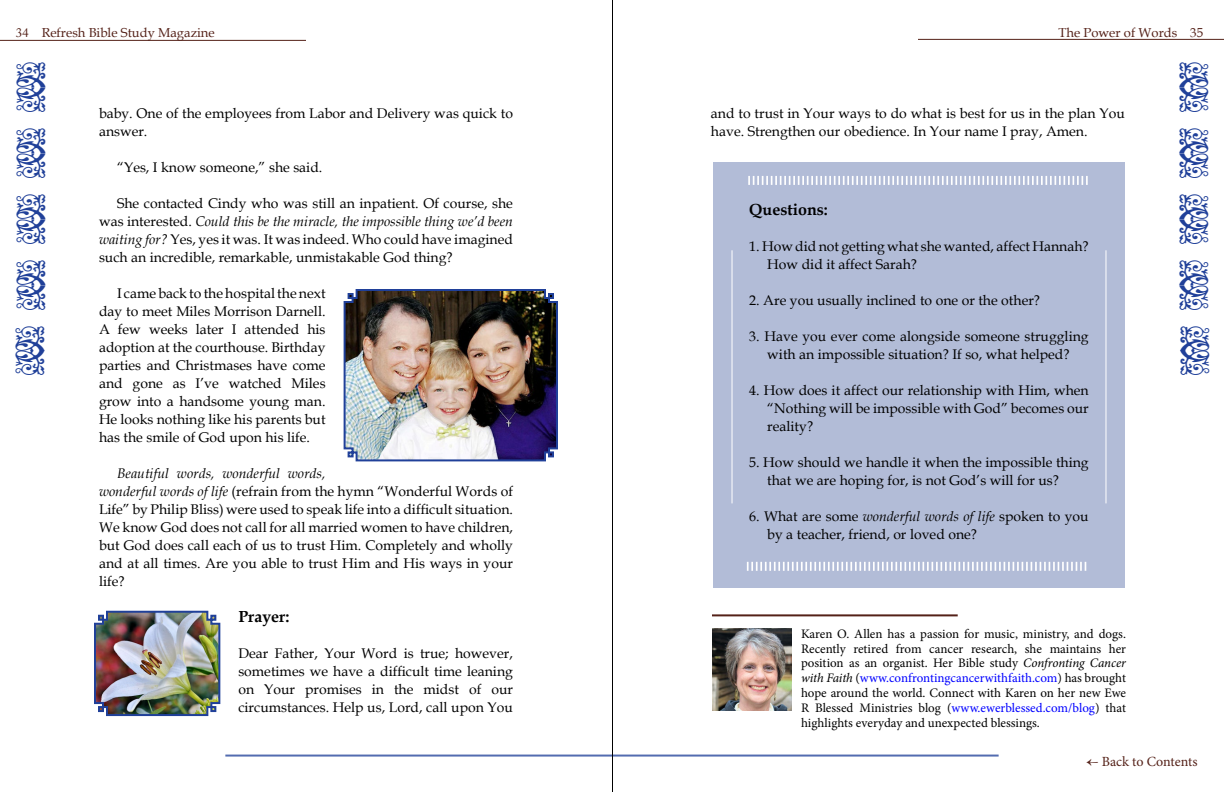
<style>
.page{position:relative;width:1224px;height:792px;background:#fff}
.page>*{position:absolute;margin:0;border:0;box-sizing:border-box;transform-origin:0 0}
.t1{font:29px "Adobe Caslon Pro";color:#204099;scale:.85 1}
.t2{font:700 16px "Book Antiqua";color:#000}
.t3{font:14px/18px "Book Antiqua";color:#000}
.t4{font:14px "Minion Pro";letter-spacing:-.005em;color:#542118}
.t5{font:13px/15px "Minion Pro";color:#000;text-align:justify}
.t6{font:13px "Book Antiqua";color:#542118}
.s1{font-family:"Adobe Caslon Pro"}
.s2{font-style:italic}
.s3{color:#00f}
</style>
<div class="page">
<hr style="left:918px;top:39px;width:306px;height:1px;background:#542118">
<hr style="left:0;top:40px;width:306px;height:1px;background:#542118">
<div style="left:713px;top:162px;width:412px;height:426px;background:#b2bcd7"></div>
<img style="left:343px;top:289px;width:215px;height:173px">
<img style="left:94px;top:610px;width:127px;height:107px">
<hr style="left:225px;top:755px;width:774px;height:2px;background:#536cb0">
<hr style="left:612px;top:0;width:1px;height:792px;background:#000">
<hr style="left:712px;top:614px;width:246px;height:2px;background:#542118">
<img style="left:712px;top:628px;width:80px;height:82px">
<svg style="left:748px;top:176px;width:340px;height:9px"></svg>
<svg style="left:747px;top:562px;width:339px;height:9px"></svg>
<hr style="left:732px;top:250px;width:1px;height:253px;background:#fff">
<hr style="left:1105px;top:250px;width:1px;height:253px;background:#fff">
<p class="t6" style="left:16px;top:23px;width:201px"><span class="s1">34</span> Refresh Bible Study Magazine</p>
<p class="t6" style="left:1059px;top:23px;width:146px">The Power of Words 35</p>
<h1 class="t1" style="left:19px;top:112px;width:60px;rotate:-90deg">ZX</h1>
<h1 class="t1" style="left:19px;top:178px;width:60px;rotate:-90deg">ZX</h1>
<h1 class="t1" style="left:19px;top:244px;width:60px;rotate:-90deg">ZX</h1>
<h1 class="t1" style="left:19px;top:310px;width:60px;rotate:-90deg">ZX</h1>
<h1 class="t1" style="left:17px;top:375px;width:60px;rotate:-90deg">ZX</h1>
<p class="t3" style="left:99px;top:104px;width:415px">baby. One of the employees from Labor and Delivery was quick to answer.</p>
<p class="t3" style="left:117px;top:158px;width:207px">“Yes, I know someone,” she said.</p>
<p class="t3" style="left:99px;top:194px;width:416px;text-align:justify;text-indent:18px">She contacted Cindy who was still an inpatient. Of course, she was interested. <span class="s2">Could this be the miracle, the impossible thing we’d been waiting for?</span> Yes, yes it was. It was indeed. Who could have imagined such an incredible, remarkable, unmistakable God thing?</p>
<p class="t3" style="left:99px;top:284px;width:228px;text-align:justify;text-indent:18px">I came back to the hospital the next day to meet Miles Morrison Darnell.<br>A few weeks later I attended his adoption at the courthouse. Birthday parties and Christmases have come and gone as I’ve watched Miles grow into a handsome young man.<br>He looks nothing like his parents but has the smile of God upon his life.</p>
<p class="t3" style="left:99px;top:464px;width:416px;text-indent:18px"><span class="s2">Beautiful words, wonderful words,<br>wonderful words of life</span> (refrain from the hymn “Wonderful Words of Life” by Philip Bliss) were used to speak life into a difficult situation.<br>We know God does not call for all married women to have children, but God does call each of us to trust Him. Completely and wholly and at all times. Are you able to trust Him and His ways in your life?</p>
<p class="t2" style="left:238px;top:606px;width:53px">Prayer:</p>
<p class="t3" style="left:238px;top:644px;width:276px;text-align:justify">Dear Father, Your Word is true; however, sometimes we have a difficult time leaning on Your promises in the midst of our circumstances. Help us, Lord, call upon You</p>
<p class="t3" style="left:711px;top:104px;width:416px">and to trust in Your ways to do what is best for us in the plan You have. Strengthen our obedience. In Your name I pray, Amen.</p>
<p class="t2" style="left:749px;top:199px;width:80px">Questions:</p>
<p class="t3" style="left:767px;top:237px;width:323px;text-indent:-18px">1. How did not getting what she wanted, affect Hannah?<br>How did it affect Sarah?</p>
<p class="t3" style="left:749px;top:291px;width:292px">2. Are you usually inclined to one or the other?</p>
<p class="t3" style="left:749px;top:327px;width:341px;text-align:center">3. Have you ever come alongside someone struggling with an impossible situation? If so, what helped?</p>
<p class="t3" style="left:767px;top:381px;width:323px;text-align:justify;text-indent:-18px">4. How does it affect our relationship with Him, when “Nothing will be impossible with God” becomes our reality?</p>
<p class="t3" style="left:767px;top:453px;width:323px;text-indent:-18px">5. How should we handle it when the impossible thing that we are hoping for, is not God’s will for us?</p>
<p class="t3" style="left:767px;top:507px;width:323px;text-indent:-18px">6. What are some <span class="s2">wonderful words of life</span> spoken to you by a teacher, friend, or loved one?</p>
<p class="t5" style="left:801px;top:626px;width:327px">Karen O. Allen has a passion for music, ministry, and dogs.<br>Recently retired from cancer research, she maintains her position as an organist. Her Bible study <span class="s2">Confronting Cancer with Faith</span> (<span class="s3">www.confrontingcancerwithfaith.com</span>) has brought hope around the world. Connect with Karen on her new Ewe R Blessed Ministries blog (<span class="s3">www.ewerblessed.com/blog</span>) that highlights everyday and unexpected blessings.</p>
<p class="t4" style="left:1086px;top:752px;width:113px">← Back to Contents</p>
</div>
